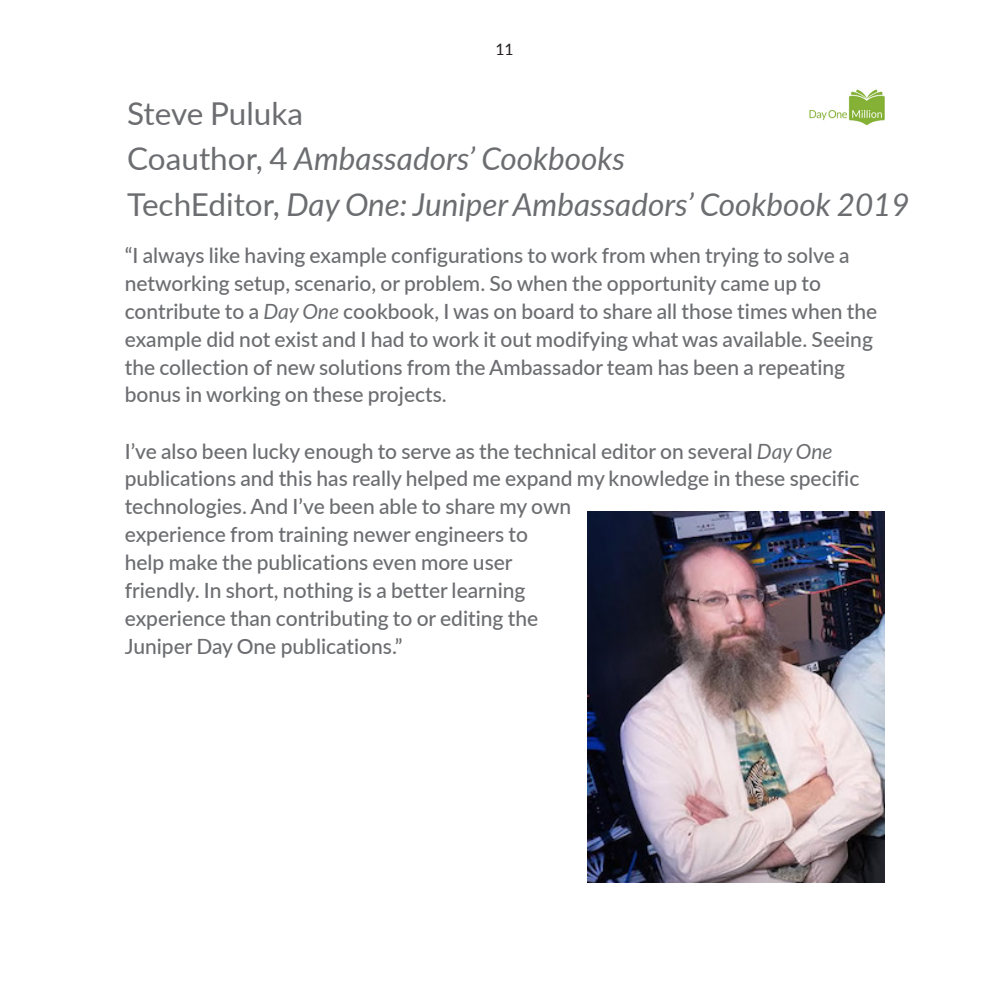
<style>
.page{position:relative;width:1008px;height:1008px;background:#fff}
.page>*{position:absolute;margin:0;border:0;box-sizing:border-box;transform-origin:0 0}
.t1{font:italic 31.5px/45.5px "Lato";color:#6c6d70}
.t2{font:500 21px/28px "Lato";color:#6c6d70}
.t3{font:15.75px "Lato";color:#231f20}
.s1{font-style:normal}
.s2{font-weight:400;font-style:italic}
</style>
<div class="page">
<img style="left:809px;top:89px;width:76px;height:37px">
<img style="left:587px;top:511px;width:298px;height:372px">
<p class="t3" style="left:495px;top:38px;width:20px">11</p>
<h1 class="t1" style="left:127px;top:89px;width:784px"><span class="s1">Steve Puluka<br>Coauthor, 4</span> Ambassadors’ Cookbooks<br><span class="s1">TechEditor,</span> Day One: Juniper Ambassadors’ Cookbook 2019</h1>
<p class="t2" style="left:125px;top:240px;width:754px">“I always like having example configurations to work from when trying to solve a networking setup, scenario, or problem. So when the opportunity came up to contribute to a <span class="s2">Day One</span> cookbook, I was on board to share all those times when the example did not exist and I had to work it out modifying what was available. Seeing the collection of new solutions from the Ambassador team has been a repeating bonus in working on these projects.</p>
<p class="t2" style="left:125px;top:436px;width:736px">I’ve also been lucky enough to serve as the technical editor on several <span class="s2">Day One </span>publications and this has really helped me expand my knowledge in these specific technologies. And I’ve been able to share my own<br>experience from training newer engineers to<br>help make the publications even more user<br>friendly. In short, nothing is a better learning<br>experience than contributing to or editing the<br>Juniper Day One publications.”</p>
</div>
